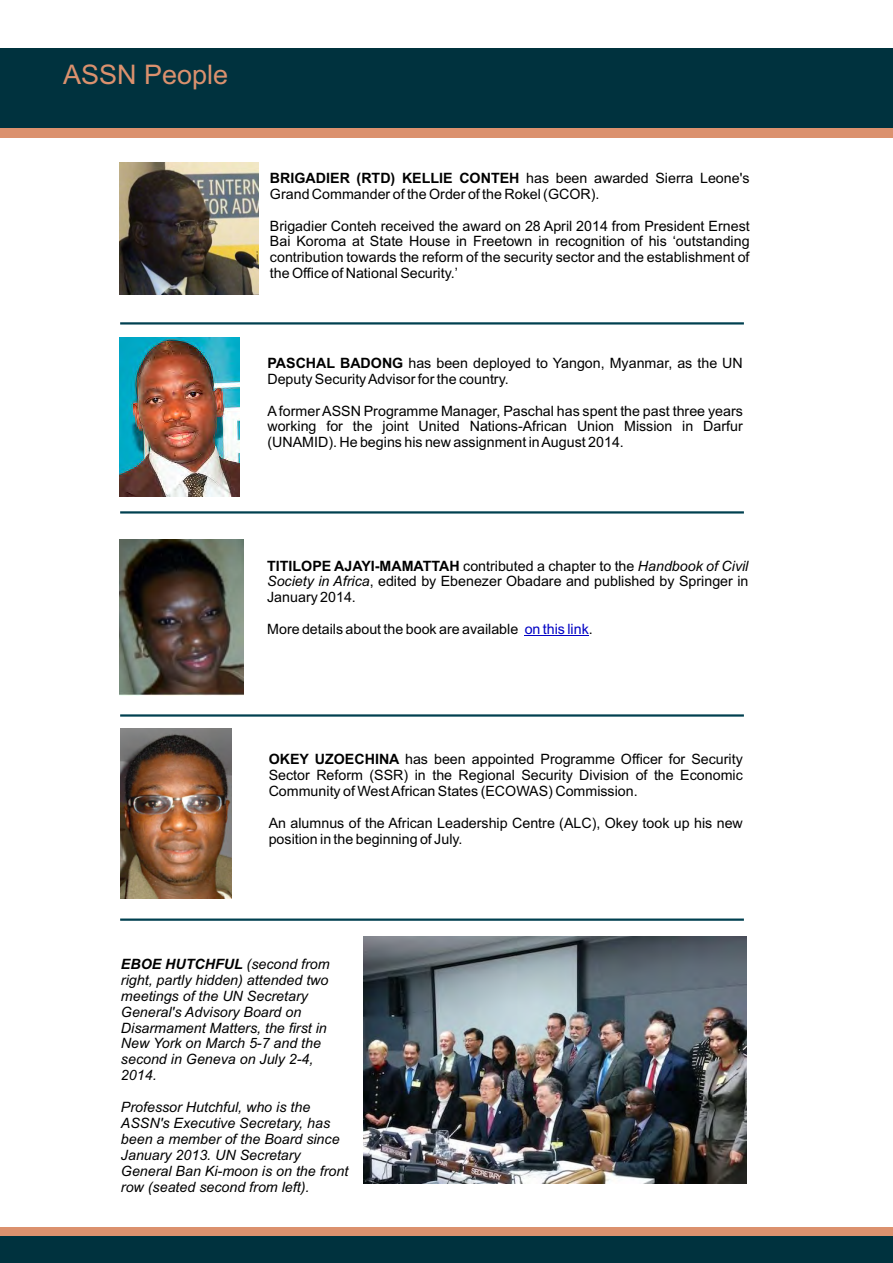
<style>
.page{position:relative;width:893px;height:1263px;background:#fff}
.page>*{position:absolute;margin:0;border:0;box-sizing:border-box;transform-origin:0 0}
.t1{font:27px "Arial";color:#db916e}
.t2{font:14.25px/15.9px "Arial";color:#000;text-align:justify}
.t3{font:italic 14.25px/15.9px "Arial";color:#000}
.s1{font-weight:700}
.s2{font-style:italic}
.s3{color:#0000c4}
</style>
<div class="page">
<div style="left:0;top:48px;width:892px;height:81px;background:#00323e"></div>
<div style="left:0;top:128px;width:893px;height:9px;background:#db916e"></div>
<div style="left:0;top:1227px;width:893px;height:9px;background:#db916e"></div>
<div style="left:0;top:1236px;width:893px;height:27px;background:#00323e"></div>
<hr style="left:525px;top:635px;width:64px;height:1px;background:#0000c4">
<hr style="left:120px;top:322px;width:624px;height:2px;background:#004050">
<hr style="left:120px;top:511px;width:624px;height:2px;background:#004050">
<hr style="left:120px;top:714px;width:624px;height:3px;background:#004050">
<img style="left:120px;top:728px;width:111px;height:170px">
<img style="left:120px;top:337px;width:120px;height:159px">
<img style="left:119px;top:539px;width:124px;height:156px">
<img style="left:120px;top:163px;width:138px;height:132px">
<img style="left:364px;top:937px;width:383px;height:246px">
<hr style="left:120px;top:918px;width:624px;height:3px;background:#004050">
<h1 class="t1" style="left:63px;top:64px;width:167px">ASSN People</h1>
<p class="t2" style="left:270px;top:171px;width:481px"><span class="s1">BRIGADIER (RTD) KELLIE CONTEH</span> has been awarded Sierra Leone's<br>Grand Commander of the Order of the Rokel (GCOR).</p>
<p class="t2" style="left:270px;top:219px;width:481px">Brigadier Conteh received the award on 28 April 2014 from President Ernest Bai Koroma at State House in Freetown in recognition of his ‘outstanding contribution towards the reform of the security sector and the establishment of the Office of National Security.’</p>
<p class="t2" style="left:267px;top:356px;width:477px"><span class="s1">PASCHAL BADONG</span> has been deployed to Yangon, Myanmar, as the UN<br>Deputy Security Advisor for the country.</p>
<p class="t2" style="left:267px;top:404px;width:477px">A former ASSN Programme Manager, Paschal has spent the past three years working for the joint United Nations-African Union Mission in Darfur (UNAMID). He begins his new assignment in August 2014.</p>
<p class="t2" style="left:267px;top:559px;width:483px"><span class="s1">TITILOPE AJAYI-MAMATTAH</span> contributed a chapter to the <span class="s2">Handbook of Civil Society in Africa</span>, edited by Ebenezer Obadare and published by Springer in January 2014.</p>
<p class="t2" style="left:267px;top:623px;width:327px">More details about the book are available <span class="s3">on this link</span>.</p>
<p class="t2" style="left:269px;top:752px;width:476px"><span class="s1">OKEY UZOECHINA</span> has been appointed Programme Officer for Security Sector Reform (SSR) in the Regional Security Division of the Economic Community of West African States (ECOWAS) Commission.</p>
<p class="t2" style="left:269px;top:816px;width:476px">An alumnus of the African Leadership Centre (ALC), Okey took up his new position in the beginning of July.</p>
<p class="t3" style="left:121px;top:957px;width:210px"><span class="s1">EBOE HUTCHFUL</span> (second from right, partly hidden) attended two meetings of the UN Secretary<br>General's Advisory Board on<br>Disarmament Matters, the first in<br>New York on March 5-7 and the second in Geneva on July 2-4,<br>2014.</p>
<p class="t3" style="left:121px;top:1100px;width:229px">Professor Hutchful, who is the<br>ASSN's Executive Secretary, has been a member of the Board since<br>January 2013. UN Secretary<br>General Ban Ki-moon is on the front row (seated second from left).</p>
</div>
